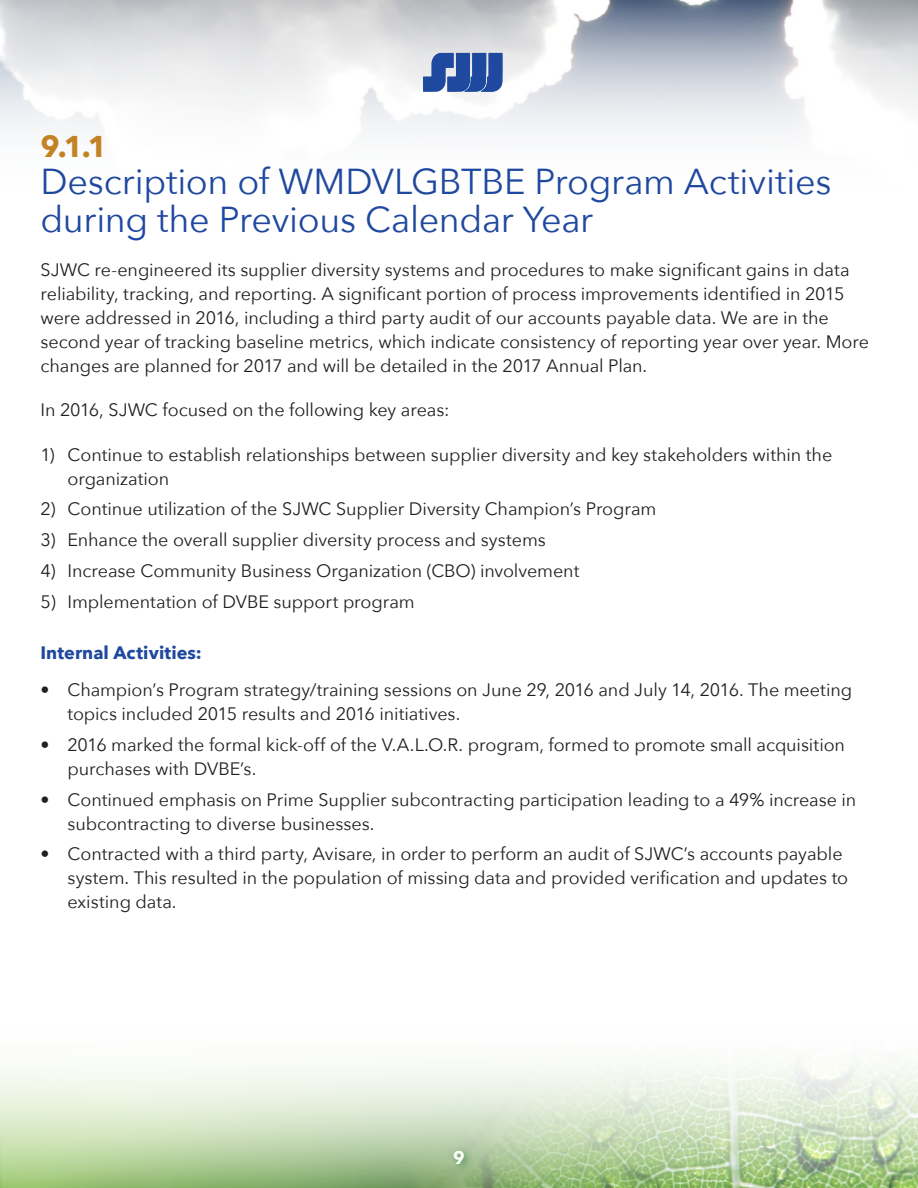
<style>
.page{position:relative;width:918px;height:1188px;background:#fff}
.page>*{position:absolute;margin:0;border:0;box-sizing:border-box;transform-origin:0 0}
.Smaller_Light_Head{font:36px/37.5px "Avenir Next";letter-spacing:-.01em;color:#1f489f}
.Heavy_Head{font:700 30px "Avenir Next";color:#c38324}
.Bullets{font:18px/24px "Avenir Next";letter-spacing:-.005em;color:#231f20}
.Body{font:18px/24px "Avenir Next";letter-spacing:-.005em;color:#231f20}
.Blue_Subhead{font:700 18px "Avenir Next";letter-spacing:.005em;color:#1f489f}
.t1{font:700 18px "Avenir Next";color:#fff}
</style>
<div class="page">
<img style="left:0;top:1064px;width:918px;height:124px">
<img style="left:0;top:0;width:918px;height:133px">
<div style="left:449px;top:1146px;width:25px;height:28px;background:#278335;opacity:.75"></div>
<svg style="left:423px;top:53px;width:80px;height:39px;background:#4365ac"></svg>
<p class="Heavy_Head" style="left:40px;top:120px;width:68px">9.1.1</p>
<p class="Smaller_Light_Head" style="left:40px;top:162px;width:793px">Description of WMDVLGBTBE Program Activities during the Previous Calendar Year</p>
<p class="Body" style="left:40px;top:257px;width:830px">SJWC re-engineered its supplier diversity systems and procedures to make significant gains in data reliability, tracking, and reporting. A significant portion of process improvements identified in 2015 were addressed in 2016, including a third party audit of our accounts payable data. We are in the second year of tracking baseline metrics, which indicate consistency of reporting year over year. More changes are planned for 2017 and will be detailed in the 2017 Annual Plan.</p>
<p class="Body" style="left:40px;top:397px;width:411px">In 2016, SJWC focused on the following key areas:</p>
<p class="Bullets" style="left:68px;top:442px;width:766px;text-indent:-27px">1) Continue to establish relationships between supplier diversity and key stakeholders within the organization</p>
<p class="Bullets" style="left:40px;top:496px;width:618px">2) Continue utilization of the SJWC Supplier Diversity Champion’s Program</p>
<p class="Bullets" style="left:40px;top:527px;width:507px">3) Enhance the overall supplier diversity process and systems</p>
<p class="Bullets" style="left:40px;top:558px;width:540px">4) Increase Community Business Organization (CBO) involvement</p>
<p class="Bullets" style="left:40px;top:589px;width:376px">5) Implementation of DVBE support program</p>
<p class="Blue_Subhead" style="left:40px;top:637px;width:163px">Internal Activities:</p>
<p class="Bullets" style="left:68px;top:677px;width:786px;text-indent:-27px">• Champion’s Program strategy/training sessions on June 29, 2016 and July 14, 2016. The meeting topics included 2015 results and 2016 initiatives.</p>
<p class="Bullets" style="left:68px;top:732px;width:779px;text-indent:-27px">• 2016 marked the formal kick-off of the V.A. L.O. R. program, formed to promote small acquisition purchases with DVBE’s.</p>
<p class="Bullets" style="left:68px;top:787px;width:790px;text-indent:-27px">• Continued emphasis on Prime Supplier subcontracting participation leading to a 49% increase in subcontracting to diverse businesses.</p>
<p class="Bullets" style="left:68px;top:841px;width:782px;text-indent:-27px">• Contracted with a third party, Avisare, in order to perform an audit of SJWC’s accounts payable system. This resulted in the population of missing data and provided verification and updates to existing data.</p>
<p class="t1" style="left:453px;top:1142px;width:13px">9</p>
</div>
